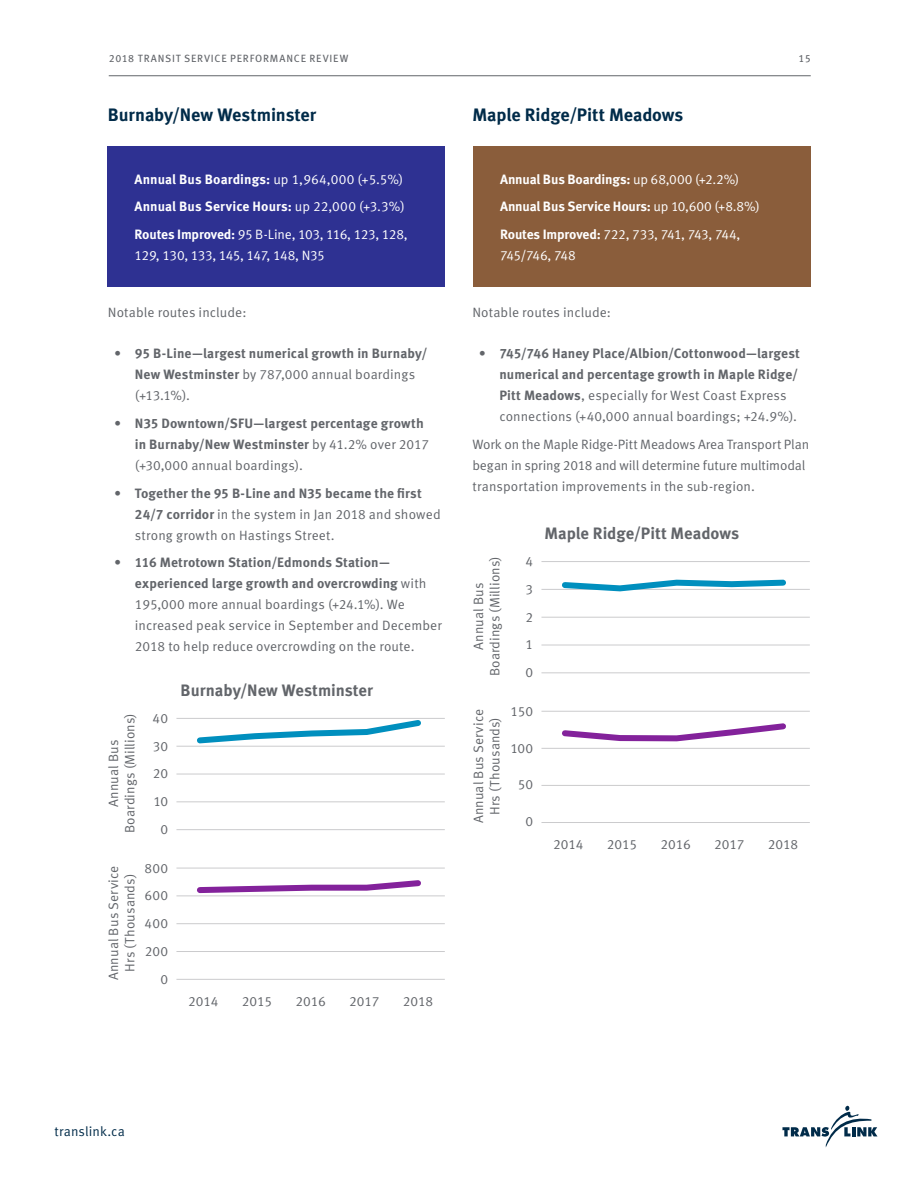
<style>
.page{position:relative;width:918px;height:1188px;background:#fff}
.page>*{position:absolute;margin:0;border:0;box-sizing:border-box;transform-origin:0 0}
.t1{font:700 18px "Meta OT";letter-spacing:-.005em;color:#002b49}
.t2{font:700 16.5px "Meta OT";letter-spacing:-.005em;color:#62656a}
.Body_copy{font:13.5px/21px "Meta OT Norm";letter-spacing:.005em;color:#62656a;text-align:center}
.t3{font:700 13.5px/21px "Meta OT";letter-spacing:.005em;color:#62656a}
.t4{font:700 13.5px "Meta OT";color:#fff}
.t5{font:13.5px/21px "Meta OT Norm";letter-spacing:-.045em;color:#fff}
.t6{font:13.5px "Meta OT Norm";color:#002b49}
.t7{font:10.5px "Meta OT";letter-spacing:.075em;color:#62656a}
.s1{font-family:"Meta OT Norm";font-weight:400}
.s2{font-family:"Meta OT";font-weight:700}
</style>
<div class="page">
<hr style="left:109px;top:75px;width:702px;height:1px;background:#62656a">
<svg style="left:782px;top:1106px;width:96px;height:42px"></svg>
<div style="left:108px;top:146px;width:337px;height:141px;background:#2e3192"></div>
<hr style="left:176px;top:829px;width:269px;height:1px;background:#cbcbcd">
<hr style="left:176px;top:979px;width:269px;height:1px;background:#cbcbcd">
<hr style="left:176px;top:801px;width:269px;height:1px;background:#cbcbcd">
<hr style="left:176px;top:951px;width:269px;height:1px;background:#cbcbcd">
<hr style="left:176px;top:774px;width:269px;height:1px;background:#cbcbcd">
<hr style="left:176px;top:923px;width:269px;height:1px;background:#cbcbcd">
<hr style="left:176px;top:746px;width:269px;height:1px;background:#cbcbcd">
<hr style="left:176px;top:896px;width:269px;height:1px;background:#cbcbcd">
<hr style="left:176px;top:718px;width:269px;height:1px;background:#cbcbcd">
<hr style="left:176px;top:868px;width:269px;height:1px;background:#cbcbcd">
<svg style="left:193px;top:720px;width:232px;height:27px"></svg>
<svg style="left:194px;top:880px;width:231px;height:16px"></svg>
<hr style="left:541px;top:672px;width:269px;height:1px;background:#cbcbcd">
<hr style="left:541px;top:822px;width:269px;height:1px;background:#cbcbcd">
<hr style="left:541px;top:645px;width:269px;height:1px;background:#cbcbcd">
<hr style="left:541px;top:617px;width:269px;height:1px;background:#cbcbcd">
<hr style="left:541px;top:785px;width:269px;height:1px;background:#cbcbcd">
<hr style="left:541px;top:589px;width:269px;height:1px;background:#cbcbcd">
<hr style="left:541px;top:748px;width:269px;height:1px;background:#cbcbcd">
<hr style="left:541px;top:561px;width:269px;height:1px;background:#cbcbcd">
<hr style="left:541px;top:711px;width:269px;height:1px;background:#cbcbcd">
<svg style="left:562px;top:579px;width:224px;height:13px"></svg>
<svg style="left:562px;top:723px;width:224px;height:19px"></svg>
<div style="left:473px;top:146px;width:338px;height:141px;background:#8a5d3b"></div>
<p class="t7" style="left:109px;top:52px;width:241px">2018 TRANSIT SERVICE PERFORMANCE REVIEW</p>
<p class="t7" style="left:799px;top:52px;width:14px">15</p>
<h4 class="t1" style="left:108px;top:103px;width:210px">Burnaby/New Westminster</h4>
<h4 class="t4" style="left:135px;top:170px;width:270px">Annual Bus Boardings: <span class="s1">up 1,964,000 (+5.5%)</span></h4>
<h4 class="t4" style="left:135px;top:198px;width:272px">Annual Bus Service Hours: <span class="s1">up 22,000 (+3.3%)</span></h4>
<h4 class="t5" style="left:135px;top:224px;width:275px"><span class="s2">Routes Improved:</span> 95 B-Line, 103, 116, 123, 128,<br>129, 130, 133, 145, 147, 148, N35</h4>
<p class="Body_copy" style="left:108px;top:302px;width:140px">Notable routes include:</p>
<p class="t3" style="left:135px;top:343px;width:294px;text-indent:-20px">• 95 B-Line—largest numerical growth in Burnaby/<br>New Westminster <span class="s1">by 787,000 annual boardings (+13.1%).</span></p>
<p class="t3" style="left:135px;top:413px;width:296px;text-indent:-20px">• N35 Downtown/SFU—largest percentage growth in Burnaby/New Westminster <span class="s1">by 41.2% over 2017 (+30,000 annual boardings).</span></p>
<p class="Body_copy" style="left:135px;top:483px;width:307px;text-align:left;text-indent:-20px"><span class="s2">• Together the 95 B-Line and N35 became the first<br>24/7 corridor</span> in the system in Jan 2018 and showed strong growth on Hastings Street.</p>
<p class="Body_copy" style="left:135px;top:552px;width:308px;text-align:left;text-indent:-20px"><span class="s2">• 116 Metrotown Station/Edmonds Station— experienced large growth and overcrowding</span> with 195,000 more annual boardings (+24.1%). We increased peak service in September and December 2018 to help reduce overcrowding on the route.</p>
<p class="Body_copy" style="left:106px;top:833px;width:121px;line-height:16.2px;rotate:-90deg">Annual Bus<br>Boardings (Millions)</p>
<p class="Body_copy" style="left:106px;top:980px;width:116px;line-height:16.2px;rotate:-90deg">Annual Bus Service<br>Hrs (Thousands)</p>
<p class="Body_copy" style="left:153px;top:708px;width:17px">40</p>
<p class="Body_copy" style="left:153px;top:736px;width:17px">30</p>
<p class="Body_copy" style="left:153px;top:763px;width:17px">20</p>
<p class="Body_copy" style="left:153px;top:791px;width:16px">10</p>
<p class="Body_copy" style="left:161px;top:819px;width:9px">0</p>
<p class="Body_copy" style="left:145px;top:858px;width:25px">800</p>
<p class="Body_copy" style="left:145px;top:885px;width:25px">600</p>
<p class="Body_copy" style="left:145px;top:913px;width:25px">400</p>
<p class="Body_copy" style="left:145px;top:941px;width:25px">200</p>
<p class="Body_copy" style="left:161px;top:969px;width:9px">0</p>
<h5 class="t2" style="left:181px;top:680px;width:194px">Burnaby/New Westminster</h5>
<p class="Body_copy" style="left:188px;top:991px;width:32px">2014</p>
<p class="Body_copy" style="left:242px;top:991px;width:32px">2015</p>
<p class="Body_copy" style="left:296px;top:991px;width:32px">2016</p>
<p class="Body_copy" style="left:349px;top:991px;width:32px">2017</p>
<p class="Body_copy" style="left:403px;top:991px;width:32px">2018</p>
<h4 class="t1" style="left:472px;top:103px;width:213px">Maple Ridge/Pitt Meadows</h4>
<h4 class="t4" style="left:500px;top:170px;width:241px">Annual Bus Boardings: <span class="s1">up 68,000 (+2.2%)</span></h4>
<h4 class="t4" style="left:500px;top:198px;width:261px">Annual Bus Service Hours: <span class="s1">up 10,600 (+8.8%)</span></h4>
<h4 class="t5" style="left:500px;top:224px;width:242px"><span class="s2">Routes Improved:</span> 722, 733, 741, 743, 744,<br>745/746, 748</h4>
<p class="Body_copy" style="left:472px;top:302px;width:140px">Notable routes include:</p>
<p class="t3" style="left:499px;top:343px;width:302px;text-indent:-20px">• 745/746 Haney Place/Albion/Cottonwood—largest numerical and percentage growth in Maple Ridge/ Pitt Meadows<span class="s1">, especially for West Coast Express connections (+40,000 annual boardings; +24.9%).</span></p>
<p class="Body_copy" style="left:472px;top:434px;width:338px;text-align:left">Work on the Maple Ridge-Pitt Meadows Area Transport Plan began in spring 2018 and will determine future multimodal transportation improvements in the sub-region.</p>
<p class="Body_copy" style="left:471px;top:676px;width:121px;line-height:16.2px;rotate:-90deg">Annual Bus<br>Boardings (Millions)</p>
<p class="Body_copy" style="left:471px;top:823px;width:116px;line-height:16.2px;rotate:-90deg">Annual Bus Service<br>Hrs (Thousands)</p>
<p class="Body_copy" style="left:526px;top:551px;width:9px">4</p>
<p class="Body_copy" style="left:526px;top:579px;width:9px">3</p>
<p class="Body_copy" style="left:526px;top:607px;width:9px">2</p>
<p class="Body_copy" style="left:526px;top:634px;width:9px">1</p>
<p class="Body_copy" style="left:526px;top:662px;width:9px">0</p>
<p class="Body_copy" style="left:511px;top:701px;width:24px">150</p>
<p class="Body_copy" style="left:510px;top:738px;width:24px">100</p>
<p class="Body_copy" style="left:518px;top:774px;width:17px">50</p>
<p class="Body_copy" style="left:526px;top:811px;width:9px">0</p>
<h5 class="t2" style="left:544px;top:523px;width:196px">Maple Ridge/Pitt Meadows</h5>
<p class="Body_copy" style="left:553px;top:834px;width:32px">2014</p>
<p class="Body_copy" style="left:607px;top:834px;width:32px">2015</p>
<p class="Body_copy" style="left:661px;top:834px;width:32px">2016</p>
<p class="Body_copy" style="left:714px;top:834px;width:32px">2017</p>
<p class="Body_copy" style="left:768px;top:834px;width:32px">2018</p>
<p class="t6" style="left:55px;top:1123px;width:72px">translink.ca</p>
</div>
